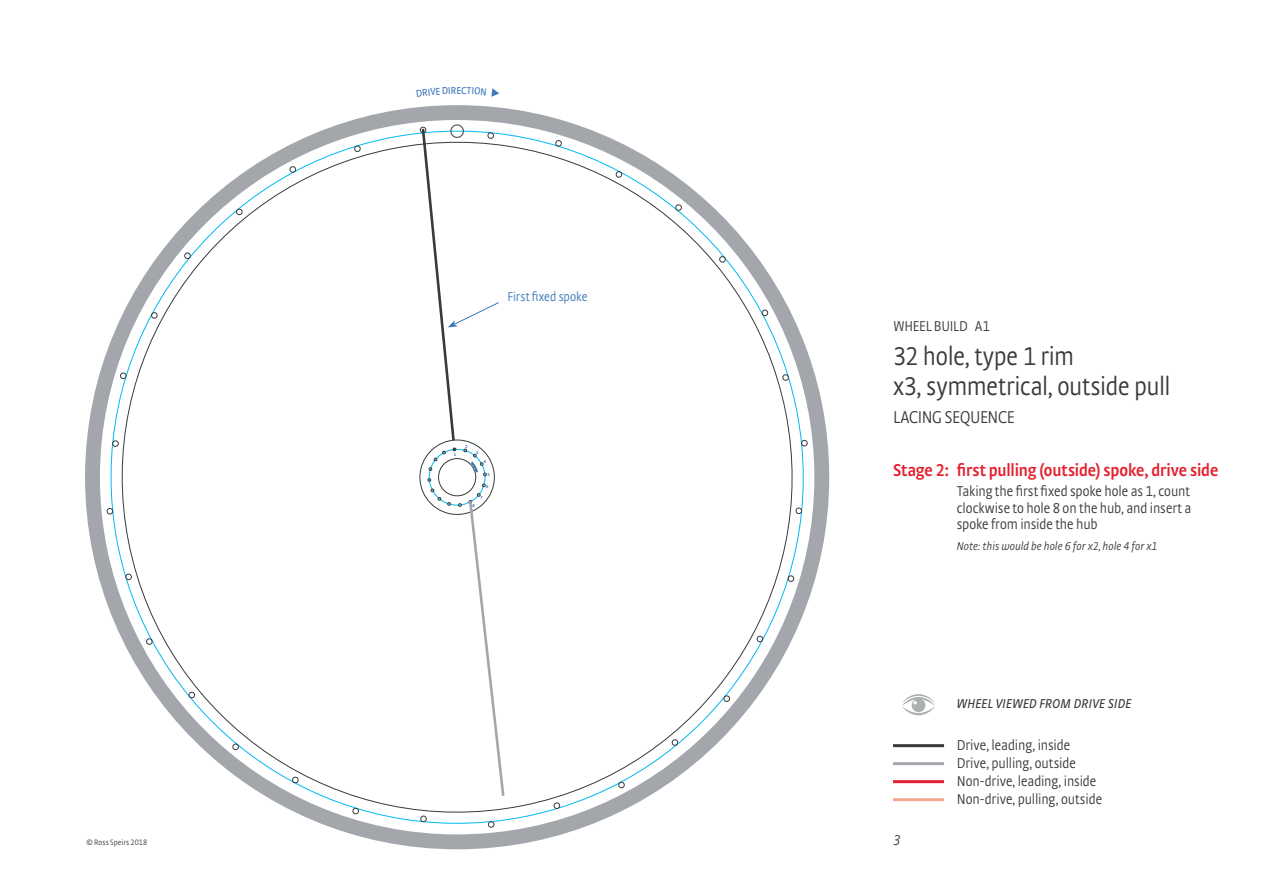
<style>
.page{position:relative;width:1263px;height:893px;background:#fff}
.page>*{position:absolute;margin:0;border:0;box-sizing:border-box;transform-origin:0 0}
.t1{font:300 27px/30px "Strada Cond TF";letter-spacing:-.015em;color:#383a3b}
.t2{font:600 18px "Strada Cond TF";letter-spacing:-.01em;color:#e42130}
.t3{font:300 18px "Strada Cond TF";letter-spacing:-.015em;color:#383a3b}
.t4{font:300 15px/18px "Strada Cond TF";letter-spacing:-.005em;color:#383a3b}
.t5{font:italic 300 15px "Strada Cond TF";color:#383a3b}
.t6{font:italic 13.5px "Strada Cond TF";letter-spacing:.02em;color:#383a3b}
.t7{font:300 13.5px "Strada Cond TF";color:#3c77ba}
.t8{font:italic 300 12px "Strada Cond TF";letter-spacing:.005em;color:#383a3b}
.t9{font:10.5px "Strada Cond TF";color:#3c77ba}
.t10{font:300 8.25px "Strada Cond TF";letter-spacing:.01em;color:#383a3b}
.t11{font:700 4.5px "Strada Cond TF";color:#3c77ba}
</style>
<div class="page">
<hr style="left:893px;top:744px;width:51px;height:3px;background:#383a3b">
<hr style="left:893px;top:762px;width:51px;height:3px;background:#a3a7ac">
<hr style="left:893px;top:780px;width:51px;height:3px;background:#e42130">
<hr style="left:893px;top:798px;width:51px;height:3px;background:#f4a68f">
<svg style="left:902px;top:694px;width:33px;height:21px"></svg>
<svg style="left:85px;top:105px;width:744px;height:744px"></svg>
<svg style="left:107px;top:127px;width:700px;height:701px"></svg>
<svg style="left:420px;top:124px;width:86px;height:674px"></svg>
<p class="t10" style="left:87px;top:838px;width:62px">© Ross Speirs 2018</p>
<p class="t9" style="left:456px;top:85px;width:6px">E</p>
<p class="t7" style="left:507px;top:289px;width:82px">First fixed spoke</p>
<p class="t11" style="left:454px;top:452px;width:4px">1</p>
<p class="t11" style="left:465px;top:444px;width:4px">2</p>
<p class="t11" style="left:476px;top:449px;width:4px">3</p>
<p class="t11" style="left:484px;top:459px;width:4px">4</p>
<p class="t11" style="left:487px;top:472px;width:4px">5</p>
<p class="t11" style="left:486px;top:484px;width:4px">6</p>
<p class="t11" style="left:481px;top:495px;width:4px">7</p>
<p class="t11" style="left:472px;top:502px;width:4px">8</p>
<p class="t4" style="left:893px;top:317px;width:98px">WHEEL BUILD A1</p>
<h1 class="t1" style="left:893px;top:341px;width:279px">32 hole, type 1 rim<br>x3, symmetrical, outside pull</h1>
<p class="t3" style="left:893px;top:407px;width:123px">LACING SEQUENCE</p>
<p class="t2" style="left:893px;top:459px;width:327px">Stage 2: first pulling (outside) spoke, drive side</p>
<p class="t4" style="left:957px;top:483px;width:236px;line-height:16.5px;text-align:justify">Taking the first fixed spoke hole as 1, count clockwise to hole 8 on the hub, and insert a spoke from inside the hub</p>
<p class="t8" style="left:957px;top:540px;width:202px">Note: this would be hole 6 for x2, hole 4 for x1</p>
<p class="t5" style="left:893px;top:831px;width:9px">3</p>
<p class="t6" style="left:957px;top:696px;width:176px">WHEEL VIEWED FROM DRIVE SIDE</p>
<p class="t4" style="left:957px;top:736px;width:147px">Drive, leading, inside<br>Drive, pulling, outside<br>Non-drive, leading, inside<br>Non-drive, pulling, outside</p>
</div>
